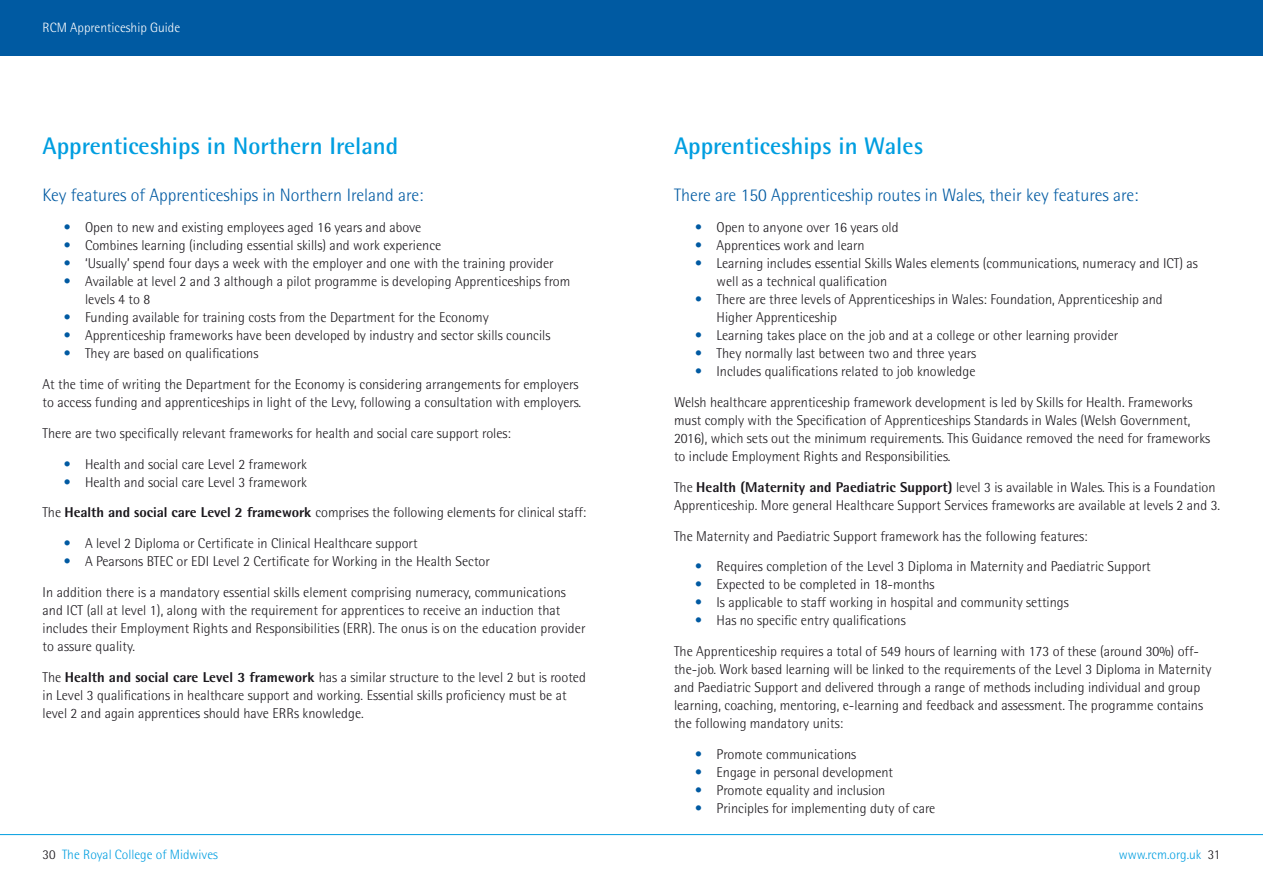
<style>
.page{position:relative;width:1263px;height:893px;background:#fff}
.page>*{position:absolute;margin:0;border:0;box-sizing:border-box;transform-origin:0 0}
.t1{font:700 24px "Rotis Semi Sans";color:#009ee0}
.t2{font:300 18px "Rotis Semi Sans";color:#005aa2}
.t3{font:300 14.25px/18px "Rotis Semi Sans";color:#1a171c}
.t4{font:300 13.5px "Rotis Semi Sans";color:#009ee0}
.t5{font:300 13.5px "Rotis Semi Sans";color:#fff}
.s1{color:#005aa2}
.s2{font-weight:800}
.s3{color:#1a171c}
</style>
<div class="page">
<hr style="left:0;top:834px;width:1263px;height:1px;background:#009ee0">
<div style="left:0;top:0;width:1263px;height:56px;background:#005aa2"></div>
<p class="t5" style="left:43px;top:19px;width:139px">RCM Apprenticeship Guide</p>
<h1 class="t1" style="left:43px;top:131px;width:357px">Apprenticeships in Northern Ireland</h1>
<p class="t2" style="left:43px;top:185px;width:383px">Key features of Apprenticeships in Northern Ireland are:</p>
<p class="t3" style="left:64px;top:218px;width:359px"><span class="s1">•</span> Open to new and existing employees aged 16 years and above</p>
<p class="t3" style="left:64px;top:236px;width:379px"><span class="s1">•</span> Combines learning (including essential skills) and work experience</p>
<p class="t3" style="left:64px;top:254px;width:491px"><span class="s1">•</span> ‘Usually’ spend four days a week with the employer and one with the training provider</p>
<p class="t3" style="left:85px;top:272px;width:487px;text-indent:-21px"><span class="s1">•</span> Available at level 2 and 3 although a pilot programme is developing Apprenticeships from levels 4 to 8</p>
<p class="t3" style="left:64px;top:308px;width:426px"><span class="s1">•</span> Funding available for training costs from the Department for the Economy</p>
<p class="t3" style="left:64px;top:326px;width:488px"><span class="s1">•</span> Apprenticeship frameworks have been developed by industry and sector skills councils</p>
<p class="t3" style="left:43px;top:338px;width:537px;line-height:30.8px;text-indent:21px"><span class="s1">•</span> They are based on qualifications<br>At the time of writing the Department for the Economy is considering arrangements for employers</p>
<p class="t3" style="left:43px;top:387px;width:540px;line-height:30.8px">to access funding and apprenticeships in light of the Levy, following a consultation with employers.<br>There are two specifically relevant frameworks for health and social care support roles:</p>
<p class="t3" style="left:64px;top:455px;width:245px"><span class="s1">•</span> Health and social care Level 2 framework</p>
<p class="t3" style="left:43px;top:466px;width:545px;line-height:30.8px;text-indent:21px"><span class="s1">•</span> Health and social care Level 3 framework<br>The <span class="s2">Health and social care Level 2 framework</span> comprises the following elements for clinical staff:</p>
<p class="t3" style="left:64px;top:534px;width:355px"><span class="s1">•</span> A level 2 Diploma or Certificate in Clinical Healthcare support</p>
<p class="t3" style="left:43px;top:546px;width:525px;line-height:30.8px;text-indent:21px"><span class="s1">•</span> A Pearsons BTEC or EDI Level 2 Certificate for Working in the Health Sector<br>In addition there is a mandatory essential skills element comprising numeracy, communications</p>
<p class="t3" style="left:43px;top:601px;width:545px">and ICT (all at level 1), along with the requirement for apprentices to receive an induction that includes their Employment Rights and Responsibilities (ERR). The onus is on the education provider to assure quality.</p>
<p class="t3" style="left:43px;top:668px;width:545px">The <span class="s2">Health and social care Level 3 framework</span> has a similar structure to the level 2 but is rooted in Level 3 qualifications in healthcare support and working. Essential skills proficiency must be at level 2 and again apprentices should have ERRs knowledge.</p>
<p class="t4" style="left:43px;top:847px;width:177px"><span class="s3">30</span> The Royal College of Midwives</p>
<h1 class="t1" style="left:674px;top:131px;width:251px">Apprenticeships in Wales</h1>
<p class="t2" style="left:674px;top:185px;width:466px">There are 150 Apprenticeship routes in Wales, their key features are:</p>
<p class="t3" style="left:695px;top:218px;width:205px"><span class="s1">•</span> Open to anyone over 16 years old</p>
<p class="t3" style="left:695px;top:236px;width:171px"><span class="s1">•</span> Apprentices work and learn</p>
<p class="t3" style="left:716px;top:254px;width:483px;text-indent:-21px"><span class="s1">•</span> Learning includes essential Skills Wales elements (communications, numeracy and ICT) as well as a technical qualification</p>
<p class="t3" style="left:716px;top:290px;width:448px;text-indent:-21px"><span class="s1">•</span> There are three levels of Apprenticeships in Wales: Foundation, Apprenticeship and<br>Higher Apprenticeship</p>
<p class="t3" style="left:695px;top:326px;width:424px"><span class="s1">•</span> Learning takes place on the job and at a college or other learning provider</p>
<p class="t3" style="left:695px;top:344px;width:282px"><span class="s1">•</span> They normally last between two and three years</p>
<p class="t3" style="left:674px;top:356px;width:520px;line-height:30.8px;text-indent:21px"><span class="s1">•</span> Includes qualifications related to job knowledge<br>Welsh healthcare apprenticeship framework development is led by Skills for Health. Frameworks</p>
<p class="t3" style="left:674px;top:411px;width:538px">must comply with the Specification of Apprenticeships Standards in Wales (Welsh Government,<br>2016), which sets out the minimum requirements. This Guidance removed the need for frameworks to include Employment Rights and Responsibilities.</p>
<p class="t3" style="left:674px;top:478px;width:548px">The <span class="s2">Health (Maternity and Paediatric Support)</span> level 3 is available in Wales. This is a Foundation<br>Apprenticeship. More general Healthcare Support Services frameworks are available at levels 2 and 3.</p>
<p class="t3" style="left:674px;top:527px;width:415px">The Maternity and Paediatric Support framework has the following features:</p>
<p class="t3" style="left:695px;top:557px;width:457px"><span class="s1">•</span> Requires completion of the Level 3 Diploma in Maternity and Paediatric Support</p>
<p class="t3" style="left:695px;top:575px;width:241px"><span class="s1">•</span> Expected to be completed in 18-months</p>
<p class="t3" style="left:695px;top:593px;width:375px"><span class="s1">•</span> Is applicable to staff working in hospital and community settings</p>
<p class="t3" style="left:674px;top:605px;width:526px;line-height:30.8px;text-indent:21px"><span class="s1">•</span> Has no specific entry qualifications<br>The Apprenticeship requires a total of 549 hours of learning with 173 of these (around 30%) off-</p>
<p class="t3" style="left:674px;top:660px;width:539px">the-job. Work based learning will be linked to the requirements of the Level 3 Diploma in Maternity and Paediatric Support and delivered through a range of methods including individual and group learning, coaching, mentoring, e-learning and feedback and assessment. The programme contains the following mandatory units:</p>
<p class="t3" style="left:695px;top:745px;width:163px"><span class="s1">•</span> Promote communications</p>
<p class="t3" style="left:695px;top:763px;width:199px"><span class="s1">•</span> Engage in personal development</p>
<p class="t3" style="left:695px;top:781px;width:192px"><span class="s1">•</span> Promote equality and inclusion</p>
<p class="t3" style="left:695px;top:799px;width:242px"><span class="s1">•</span> Principles for implementing duty of care</p>
<p class="t4" style="left:1119px;top:847px;width:103px">www.rcm.org.uk <span class="s3">31</span></p>
</div>
